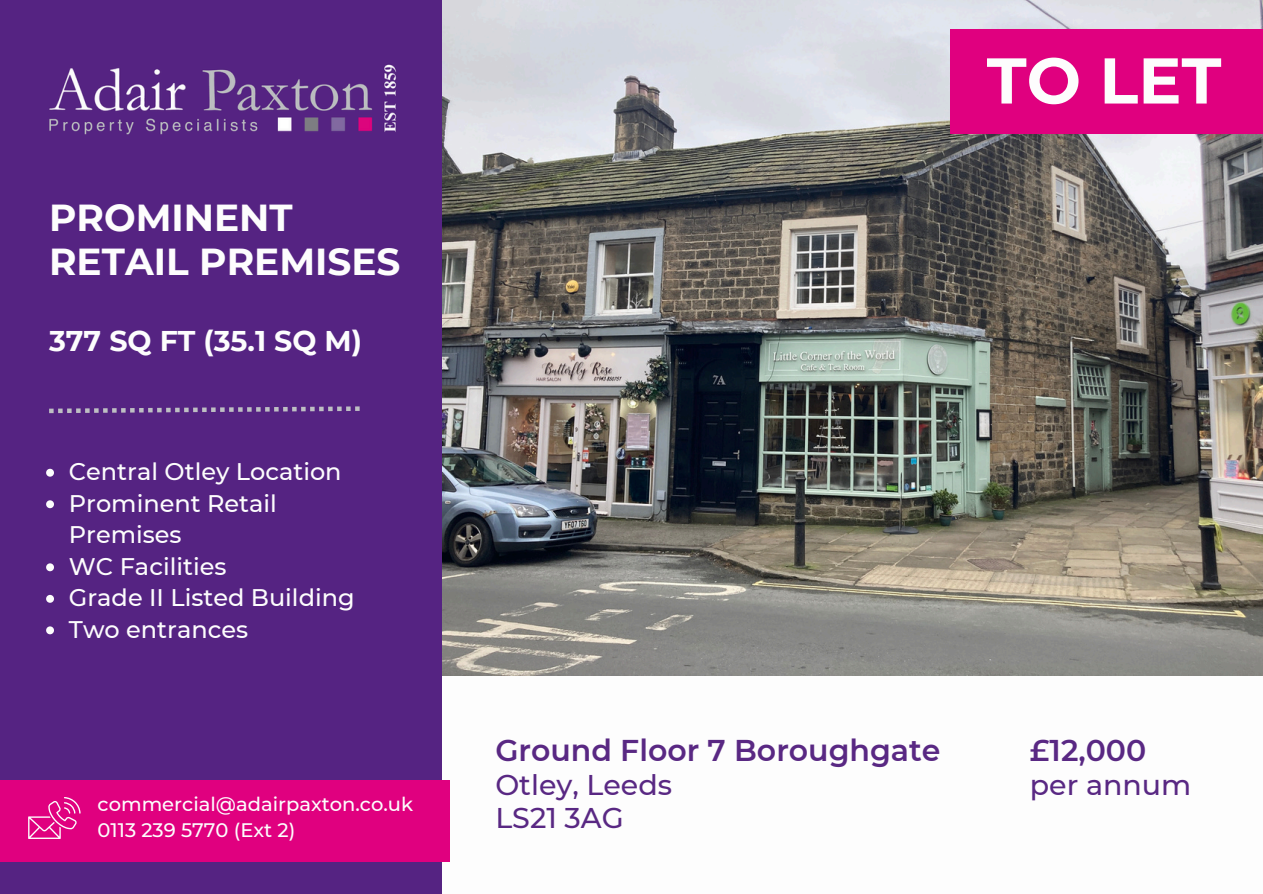
<style>
.page{position:relative;width:1263px;height:894px;background:#fff}
.page>*{position:absolute;margin:0;border:0;box-sizing:border-box;transform-origin:0 0}
.t1{font:700 64.5px "Montserrat";color:#fdfdfd}
.t2{font:700 37.5px/43.8px "Montserrat";color:#fdfdfd}
.t3{font:600 30px "Montserrat";color:#592883}
.t4{font:500 28.5px/33.8px "Montserrat";color:#592883}
.t5{font:700 28.5px "Montserrat";color:#fdfdfd}
.t6{font:500 24px/31.5px "Montserrat";color:#fdfdfd}
.t7{font:500 19.5px "Montserrat";color:#fdfdfd}
</style>
<div class="page">
<img style="left:441px;top:0;width:821px;height:675px">
<div style="left:950px;top:29px;width:313px;height:105px;background:#e0007f"></div>
<div style="left:0;top:0;width:441px;height:893px;background:#552382"></div>
<svg style="left:49px;top:406px;width:311px;height:7px"></svg>
<div style="left:0;top:780px;width:449px;height:81px;background:#e0007f"></div>
<svg style="left:28px;top:797px;width:53px;height:41px"></svg>
<svg style="left:46px;top:468px;width:8px;height:8px"></svg>
<svg style="left:46px;top:500px;width:8px;height:8px"></svg>
<svg style="left:46px;top:563px;width:8px;height:8px"></svg>
<svg style="left:46px;top:594px;width:8px;height:8px"></svg>
<svg style="left:46px;top:626px;width:8px;height:8px"></svg>
<h2 class="t2" style="left:49px;top:195px;width:353px">PROMINENT<br>RETAIL PREMISES</h2>
<h3 class="t5" style="left:49px;top:323px;width:314px">377 SQ FT (35.1 SQ M)</h3>
<p class="t6" style="left:69px;top:455px;width:274px">Central Otley Location</p>
<p class="t6" style="left:69px;top:487px;width:210px">Prominent Retail<br>Premises</p>
<p class="t6" style="left:69px;top:550px;width:159px">WC Facilities</p>
<p class="t6" style="left:69px;top:581px;width:287px">Grade II Listed Building</p>
<p class="t6" style="left:69px;top:613px;width:181px">Two entrances</p>
<h1 class="t7" style="left:98px;top:792px;width:317px">commercial@adairpaxton.co.uk</h1>
<h4 class="t7" style="left:98px;top:818px;width:199px">0113 239 5770 (Ext 2)</h4>
<p class="t1" style="left:987px;top:41px;width:236px">TO LET</p>
<p class="t3" style="left:495px;top:732px;width:447px">Ground Floor 7 Boroughgate</p>
<p class="t3" style="left:1030px;top:732px;width:118px">£12,000</p>
<h4 class="t4" style="left:495px;top:767px;width:178px">Otley, Leeds<br>LS21 3AG</h4>
<h4 class="t4" style="left:1030px;top:767px;width:163px">per annum</h4>
</div>
